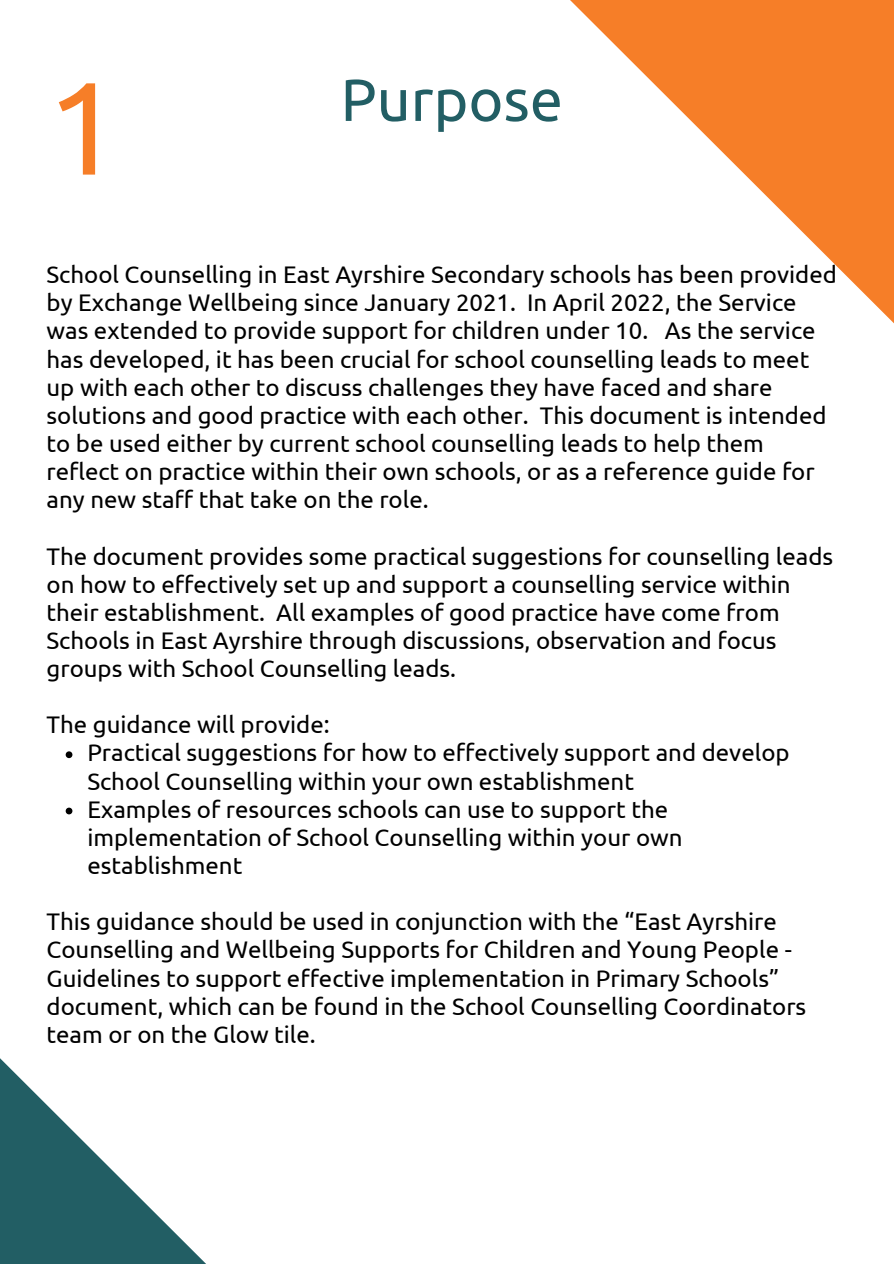
<style>
.page{position:relative;width:894px;height:1264px;background:#fff}
.page>*{position:absolute;margin:0;border:0;box-sizing:border-box;transform-origin:0 0}
.t1{font:131.55px "Ubuntu";color:#f67e28}
.t2{font:59.25px "Ubuntu";color:#225e64}
.t3{font:24px/28.2px "Ubuntu";color:#000}
</style>
<div class="page">
<svg style="left:66px;top:751px;width:6px;height:7px"></svg>
<svg style="left:570px;top:0;width:323px;height:323px"></svg>
<svg style="left:0;top:807px;width:205px;height:456px"></svg>
<p class="t1" style="left:47px;top:52px;width:76px">1</p>
<p class="t2" style="left:340px;top:66px;width:224px">Purpose</p>
<p class="t3" style="left:47px;top:260px;width:791px">School Counselling in East Ayrshire Secondary schools has been provided by Exchange Wellbeing since January 2021. In April 2022, the Service was extended to provide support for children under 10. As the service has developed, it has been crucial for school counselling leads to meet up with each other to discuss challenges they have faced and share solutions and good practice with each other. This document is intended to be used either by current school counselling leads to help them reflect on practice within their own schools, or as a reference guide for any new staff that take on the role.</p>
<h1 class="t3" style="left:47px;top:541px;width:788px">The document provides some practical suggestions for counselling leads on how to effectively set up and support a counselling service within their establishment. All examples of good practice have come from Schools in East Ayrshire through discussions, observation and focus groups with School Counselling leads.</h1>
<p class="t3" style="left:47px;top:710px;width:284px">The guidance will provide:</p>
<p class="t3" style="left:87px;top:738px;width:703px">Practical suggestions for how to effectively support and develop<br>School Counselling within your own establishment</p>
<p class="t3" style="left:87px;top:794px;width:596px">Examples of resources schools can use to support the implementation of School Counselling within your own establishment</p>
<p class="t3" style="left:47px;top:907px;width:761px">This guidance should be used in conjunction with the “East Ayrshire Counselling and Wellbeing Supports for Children and Young People - Guidelines to support effective implementation in Primary Schools” document, which can be found in the School Counselling Coordinators team or on the Glow tile.</p>
</div>
